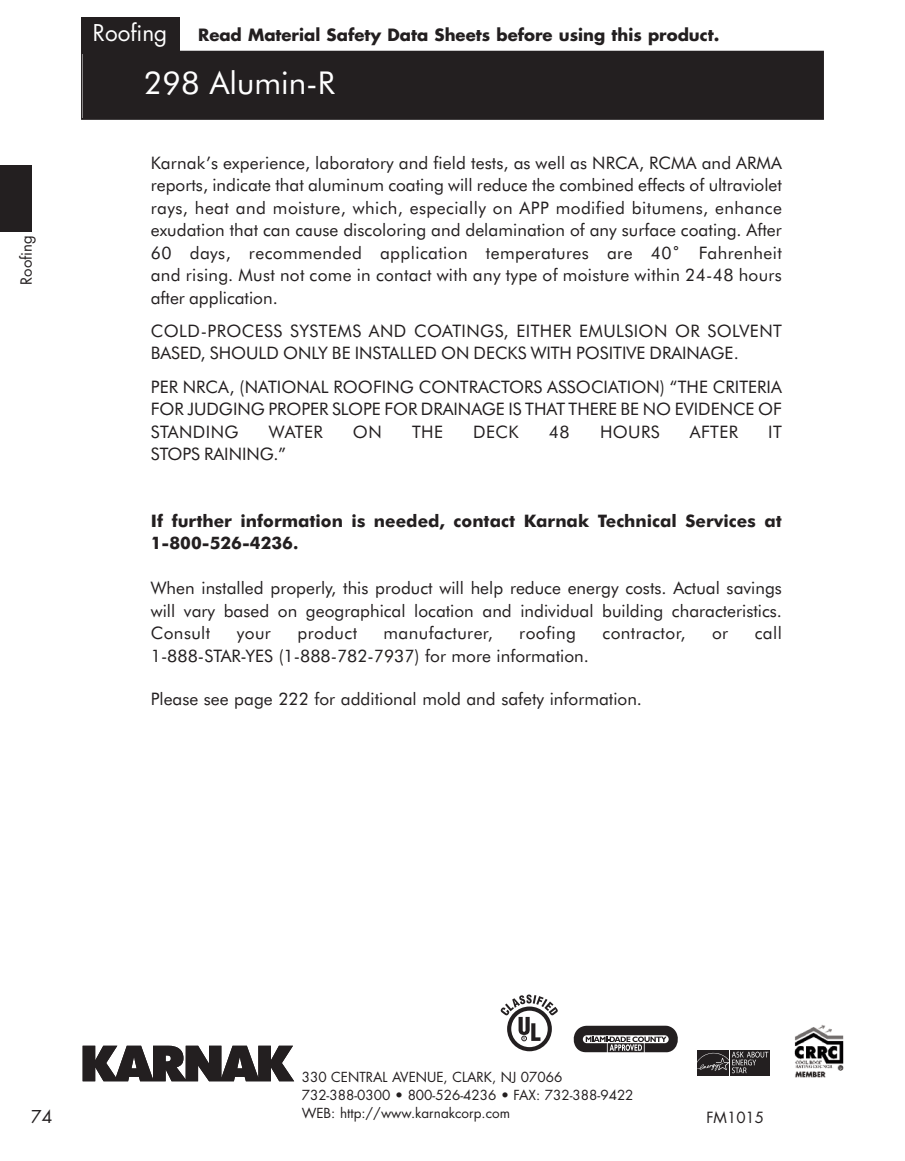
<style>
.page{position:relative;width:905px;height:1161px;background:#fff}
.page>*{position:absolute;margin:0;border:0;box-sizing:border-box;transform-origin:0 0}
.t1{font:31.5px "Futura BT";color:#fff}
.t2{font:22.5px "Futura";color:#fff}
.t3{font:17.25px/22.5px "Futura BT";color:#231f20;text-align:justify}
.t4{font:700 17.25px/22.5px "Futura BT";color:#231f20}
.t5{font:17.25px "Futura BT";letter-spacing:.025em;color:#231f20}
.t6{font:17.25px "Futura";color:#231f20}
.t7{font:700 16.5px "Futura";color:#231f20}
.t8{font:15px "Futura";color:#231f20}
.t9{font:13.5px/17.7px "Futura";color:#231f20}
</style>
<div class="page">
<div style="left:82px;top:52px;width:740px;height:66px;background:#231f20"></div>
<div style="left:81px;top:51px;width:743px;height:69px;border:2px solid #231f20"></div>
<div style="left:81px;top:18px;width:99px;height:36px;background:#231f20"></div>
<div style="left:0;top:165px;width:32px;height:66px;background:#231f20"></div>
<svg style="left:83px;top:1046px;width:211px;height:35px"></svg>
<div style="left:697px;top:1050px;width:72px;height:25px;background:#231f20"></div>
<svg style="left:697px;top:1050px;width:71px;height:26px"></svg>
<svg style="left:507px;top:1007px;width:45px;height:44px"></svg>
<div style="left:511px;top:1011px;width:36px;height:36px;background:#fff;border-radius:50%"></div>
<svg style="left:500px;top:995px;width:58px;height:46px"></svg>
<svg style="left:573px;top:1026px;width:104px;height:26px;background:#595657"></svg>
<img style="left:794px;top:1025px;width:50px;height:53px">
<p class="t8" style="left:19px;top:285px;width:51px;rotate:-90deg">Roofing</p>
<h2 class="t2" style="left:93px;top:23px;width:76px">Roofing</h2>
<p class="t7" style="left:198px;top:27px;width:523px">Read Material Safety Data Sheets before using this product.</p>
<h1 class="t1" style="left:144px;top:70px;width:192px">298 Alumin-R</h1>
<p class="t3" style="left:151px;top:153px;width:632px">Karnak’s experience, laboratory and field tests, as well as NRCA, RCMA and ARMA reports, indicate that aluminum coating will reduce the combined effects of ultraviolet rays, heat and moisture, which, especially on APP modified bitumens, enhance exudation that can cause discoloring and delamination of any surface coating. After 60 days, recommended application temperatures are 40˚ Fahrenheit and rising. Must not come in contact with any type of moisture within 24-48 hours after application.</p>
<p class="t3" style="left:151px;top:321px;width:632px">COLD-PROCESS SYSTEMS AND COATINGS, EITHER EMULSION OR SOLVENT<br>BASED, SHOULD ONLY BE INSTALLED ON DECKS WITH POSITIVE DRAINAGE.</p>
<p class="t3" style="left:151px;top:377px;width:632px">PER NRCA, (NATIONAL ROOFING CONTRACTORS ASSOCIATION) “THE CRITERIA FOR JUDGING PROPER SLOPE FOR DRAINAGE IS THAT THERE BE NO EVIDENCE OF STANDING</p>
<p class="t3" style="left:269px;top:422px;width:55px">WATER</p>
<p class="t3" style="left:353px;top:422px;width:30px">ON</p>
<p class="t3" style="left:412px;top:422px;width:33px">THE</p>
<p class="t3" style="left:473px;top:422px;width:47px">DECK</p>
<p class="t3" style="left:549px;top:422px;width:22px">48</p>
<p class="t3" style="left:600px;top:422px;width:61px">HOURS</p>
<p class="t3" style="left:690px;top:422px;width:50px">AFTER</p>
<p class="t3" style="left:768px;top:422px;width:15px">IT</p>
<p class="t3" style="left:151px;top:444px;width:137px">STOPS RAINING.”</p>
<p class="t4" style="left:151px;top:511px;width:632px">If further information is needed, contact Karnak Technical Services at<br>1-800-526-4236.</p>
<p class="t3" style="left:151px;top:578px;width:632px">When installed properly, this product will help reduce energy costs. Actual savings will vary based on geographical location and individual building characteristics.<br>Consult</p>
<p class="t3" style="left:237px;top:623px;width:36px">your</p>
<p class="t5" style="left:297px;top:626px;width:61px">product</p>
<p class="t5" style="left:383px;top:626px;width:111px">manufacturer,</p>
<p class="t5" style="left:519px;top:626px;width:58px">roofing</p>
<p class="t5" style="left:602px;top:626px;width:84px">contractor,</p>
<p class="t3" style="left:712px;top:623px;width:18px">or</p>
<p class="t3" style="left:754px;top:623px;width:29px">call</p>
<p class="t3" style="left:151px;top:646px;width:439px">1-888-STAR-YES (1-888-782-7937) for more information.</p>
<p class="t3" style="left:151px;top:689px;width:492px">Please see page 222 for additional mold and safety information.</p>
<p class="t6" style="left:31px;top:1109px;width:23px">74</p>
<p class="t9" style="left:302px;top:1070px;width:333px">330 CENTRAL AVENUE, CLARK, NJ 07066<br>732-388-0300 • 800-526-4236 • FAX: 732-388-9422<br>WEB: http://www.karnakcorp.com</p>
<p class="t8" style="left:706px;top:1111px;width:59px">FM1015</p>
</div>
